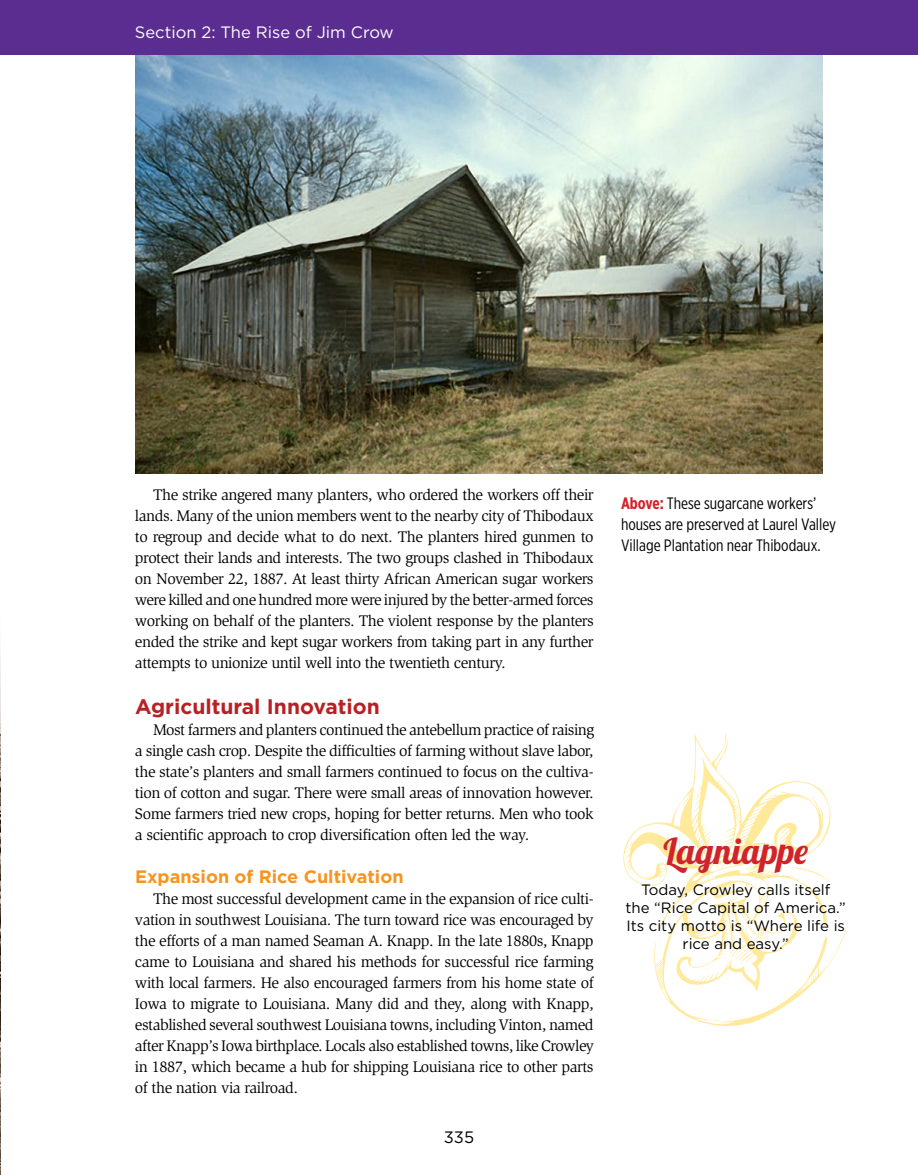
<style>
.page{position:relative;width:918px;height:1175px;background:#fff}
.page>*{position:absolute;margin:0;border:0;box-sizing:border-box;transform-origin:0 0}
.t1{font:36px "Lobster 1.4";color:#d0232a}
.t2{font:700 21px "Gotham";color:#b72025}
.t3{font:700 18px "Gotham";color:#f7941e}
.t4{font:16.5px/21px "Gotham X Narrow";color:#000}
.t5{font:16.5px "Gotham";color:#fff}
.t6{font:16.5px "Gotham";color:#000}
.t7{font:15.75px/21px "Slimbach Std";letter-spacing:-.03em;color:#000;text-align:justify}
.t8{font:15px/18px "Gotham";color:#000;text-align:center}
.s1{font-weight:700;color:#d0232a}
</style>
<div class="page">
<svg style="left:0;top:54px;width:918px;height:1px"></svg>
<img style="left:0;top:653px;width:1px;height:521px">
<svg style="left:623px;top:733px;width:225px;height:293px"></svg>
<svg style="left:746px;top:848px;width:25px;height:24px"></svg>
<svg style="left:777px;top:910px;width:23px;height:38px"></svg>
<svg style="left:730px;top:943px;width:14px;height:13px"></svg>
<svg style="left:656px;top:960px;width:8px;height:30px"></svg>
<svg style="left:789px;top:866px;width:41px;height:15px"></svg>
<img style="left:135px;top:54px;width:688px;height:419px">
<div style="left:0;top:0;width:918px;height:54px;background:#5c2d91"></div>
<p class="t5" style="left:135px;top:22px;width:260px">Section 2: The Rise of Jim Crow</p>
<p class="t7" style="left:135px;top:484px;width:460px;text-indent:18px">The strike angered many planters, who ordered the workers off their lands. Many of the union members went to the nearby city of Thibodaux to regroup and decide what to do next. The planters hired gunmen to protect their lands and interests. The two groups clashed in Thibodaux on November 22, 1887. At least thirty African American sugar workers were killed and one hundred more were injured by the better-armed forces working on behalf of the planters. The violent response by the planters ended the strike and kept sugar workers from taking part in any further attempts to unionize until well into the twentieth century.</p>
<h2 class="t2" style="left:135px;top:693px;width:246px">Agricultural Innovation</h2>
<p class="t7" style="left:135px;top:719px;width:461px;text-indent:18px">Most farmers and planters continued the antebellum practice of raising a single cash crop. Despite the difficulties of farming without slave labor, the state’s planters and small farmers continued to focus on the cultiva&shy;tion of cotton and sugar. There were small areas of innovation however.<br>Some farmers tried new crops, hoping for better returns. Men who took a scientific approach to crop diversification often led the way.</p>
<p class="t3" style="left:135px;top:864px;width:270px">Expansion of Rice Cultivation</p>
<p class="t7" style="left:135px;top:888px;width:460px;text-indent:18px">The most successful development came in the expansion of rice culti&shy;vation in southwest Louisiana. The turn toward rice was encouraged by the efforts of a man named Seaman A. Knapp. In the late 1880s, Knapp came to Louisiana and shared his methods for successful rice farming with local farmers. He also encouraged farmers from his home state of Iowa to migrate to Louisiana. Many did and they, along with Knapp, established several southwest Louisiana towns, including Vinton, named after Knapp’s Iowa birthplace. Locals also established towns, like Crowley in 1887, which became a hub for shipping Louisiana rice to other parts of the nation via railroad.</p>
<p class="t6" style="left:444px;top:1126px;width:32px">335</p>
<p class="t4" style="left:621px;top:493px;width:217px"><span class="s1">Above:</span> These sugarcane workers’ houses are preserved at Laurel Valley<br>Village Plantation near Thibodaux.</p>
<h1 class="t1" style="left:664px;top:827px;width:146px">Lagniappe</h1>
<p class="t8" style="left:626px;top:880px;width:222px">Today, Crowley calls itself<br>the “Rice Capital of America.”<br>Its city motto is “Where life is rice and easy.”</p>
</div>
